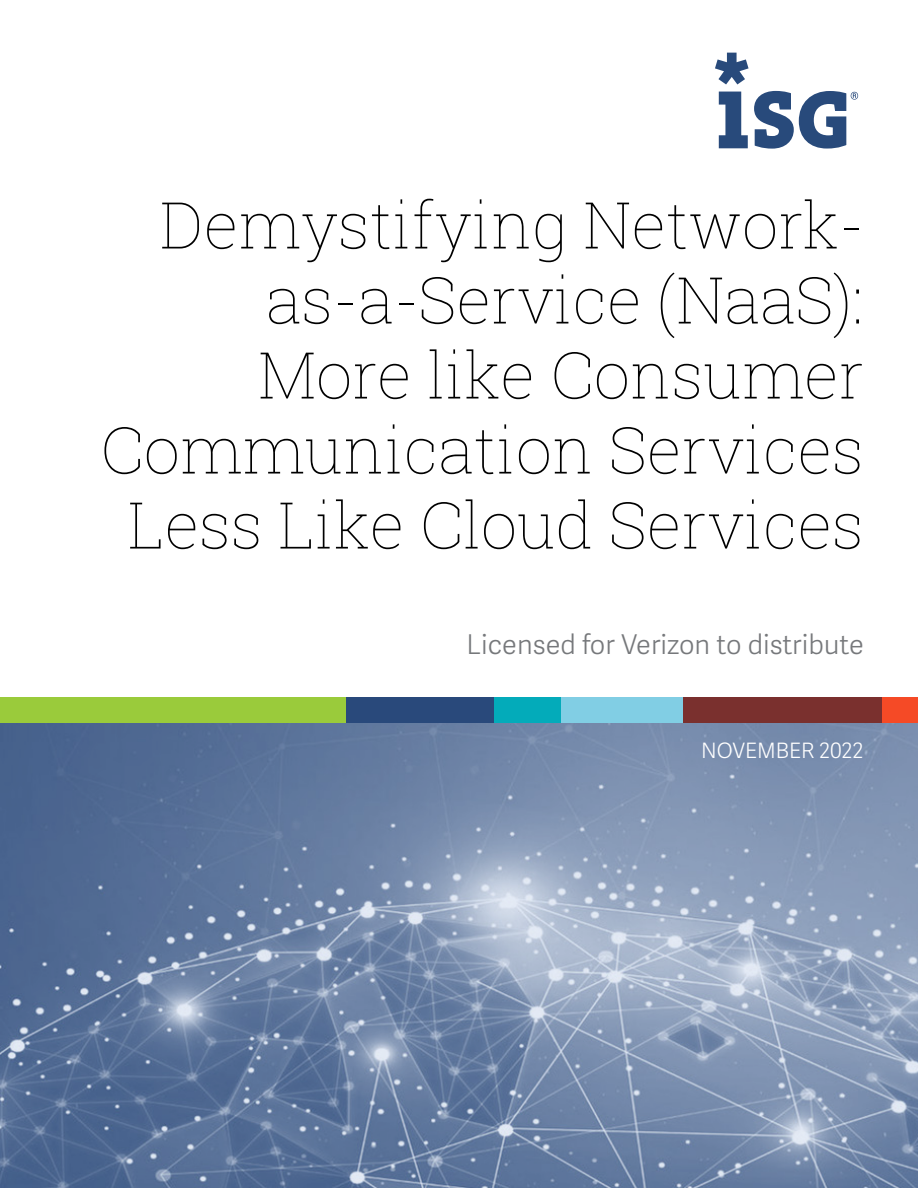
<style>
.page{position:relative;width:918px;height:1188px;background:#fff}
.page>*{position:absolute;margin:0;border:0;box-sizing:border-box;transform-origin:0 0}
.t1{font:100 64.5px/75px "Roboto Slab";color:#000;text-align:right}
.t2{font:300 27.3px "Adelle Sans";color:#76787b}
.t3{font:300 21.15px "Adelle Sans";color:#fff}
</style>
<div class="page">
<div style="left:0;top:698px;width:346px;height:25px;background:#9acb3b"></div>
<div style="left:493px;top:698px;width:68px;height:25px;background:#03abba"></div>
<div style="left:561px;top:698px;width:122px;height:25px;background:#81cee4"></div>
<div style="left:683px;top:698px;width:200px;height:25px;background:#7a302e"></div>
<div style="left:346px;top:698px;width:147px;height:25px;background:#29497b"></div>
<div style="left:883px;top:698px;width:35px;height:25px;background:#f54a26"></div>
<div style="left:0;top:723px;width:918px;height:465px;background:#97b2dc;opacity:.25"></div>
<svg style="left:719px;top:92px;width:29px;height:56px"></svg>
<svg style="left:715px;top:53px;width:34px;height:31px"></svg>
<svg style="left:754px;top:91px;width:104px;height:57px"></svg>
<p class="t1" style="left:100px;top:186px;width:765px">Demystifying Network&shy;as-a-Service (NaaS):<br>More like Consumer<br>Communication Services<br>Less Like Cloud Services</p>
<p class="t2" style="left:467px;top:628px;width:399px">Licensed for Verizon to distribute</p>
<p class="t3" style="left:701px;top:739px;width:164px">NOVEMBER 2022</p>
</div>
